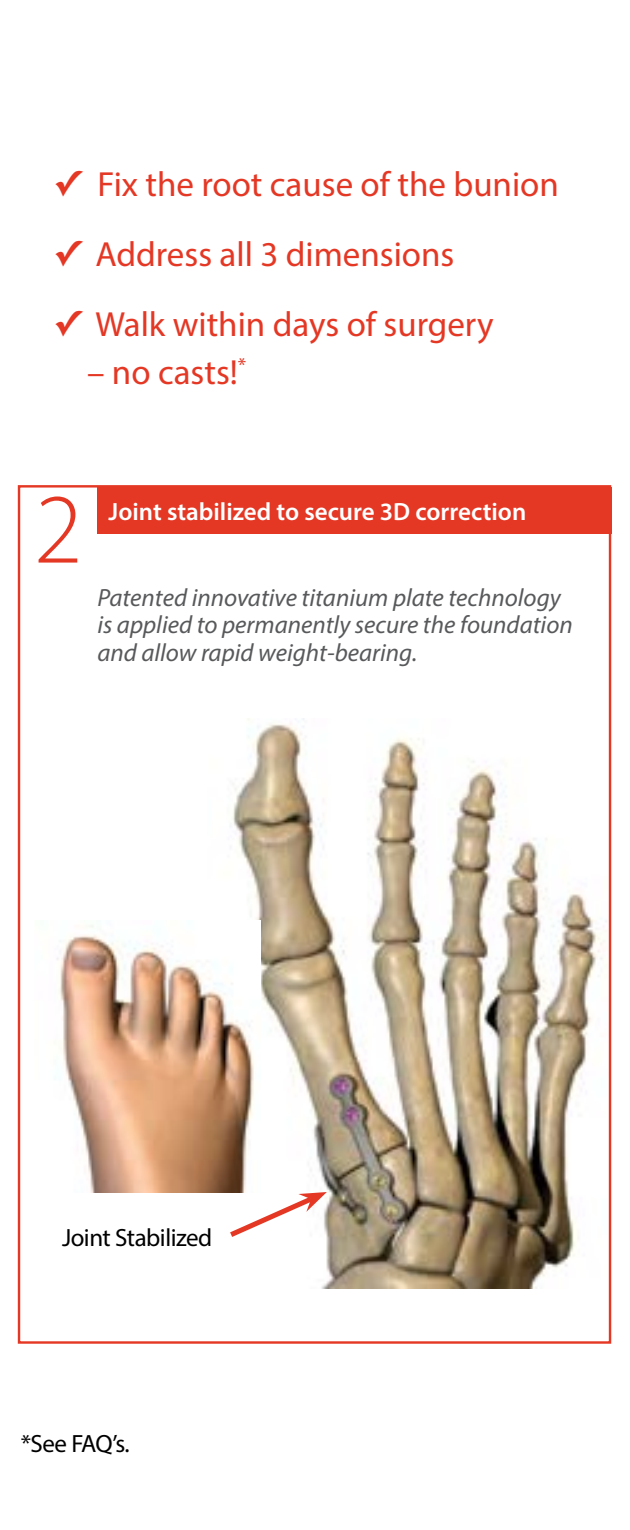
<style>
.page{position:relative;width:630px;height:1530px;background:#fff}
.page>*{position:absolute;margin:0;border:0;box-sizing:border-box;transform-origin:0 0}
.t1{font:300 100px "Myriad Pro";color:#e43825}
.t2{font:35px "Myriad Pro";color:#e43825}
.t3{font:italic 25px/27.5px "Myriad Pro";color:#58595b}
.t4{font:600 25px "Myriad Pro";color:#fff}
.t5{font:25px "Myriad Pro";letter-spacing:-.02em;color:#000}
.s1{font-family:"Lucida Grande";font-weight:700}
</style>
<div class="page">
<img style="left:208px;top:718px;width:399px;height:571px">
<div style="left:97px;top:488px;width:515px;height:46px;background:#e43825"></div>
<svg style="left:225px;top:1192px;width:102px;height:49px"></svg>
<img style="left:57px;top:920px;width:203px;height:272px">
<h2 class="t2" style="left:53px;top:163px;width:507px"><span class="s1">✓</span> Fix the root cause of the bunion</h2>
<h2 class="t2" style="left:53px;top:233px;width:403px"><span class="s1">✓</span> Address all 3 dimensions</h2>
<h2 class="t2" style="left:53px;top:303px;width:442px"><span class="s1">✓</span> Walk within days of surgery</h2>
<h2 class="t2" style="left:87px;top:350px;width:161px">– no casts!<sup>*</sup></h2>
<h1 class="t1" style="left:34px;top:469px;width:50px">2</h1>
<p class="t4" style="left:109px;top:496px;width:419px">Joint stabilized to secure 3D correction</p>
<p class="t3" style="left:97px;top:583px;width:477px">Patented innovative titanium plate technology is applied to permanently secure the foundation and allow rapid weight-bearing.</p>
<p class="t5" style="left:62px;top:1222px;width:152px">Joint Stabilized</p>
<p class="t5" style="left:21px;top:1428px;width:110px">*See FAQ’s.</p>
</div>
